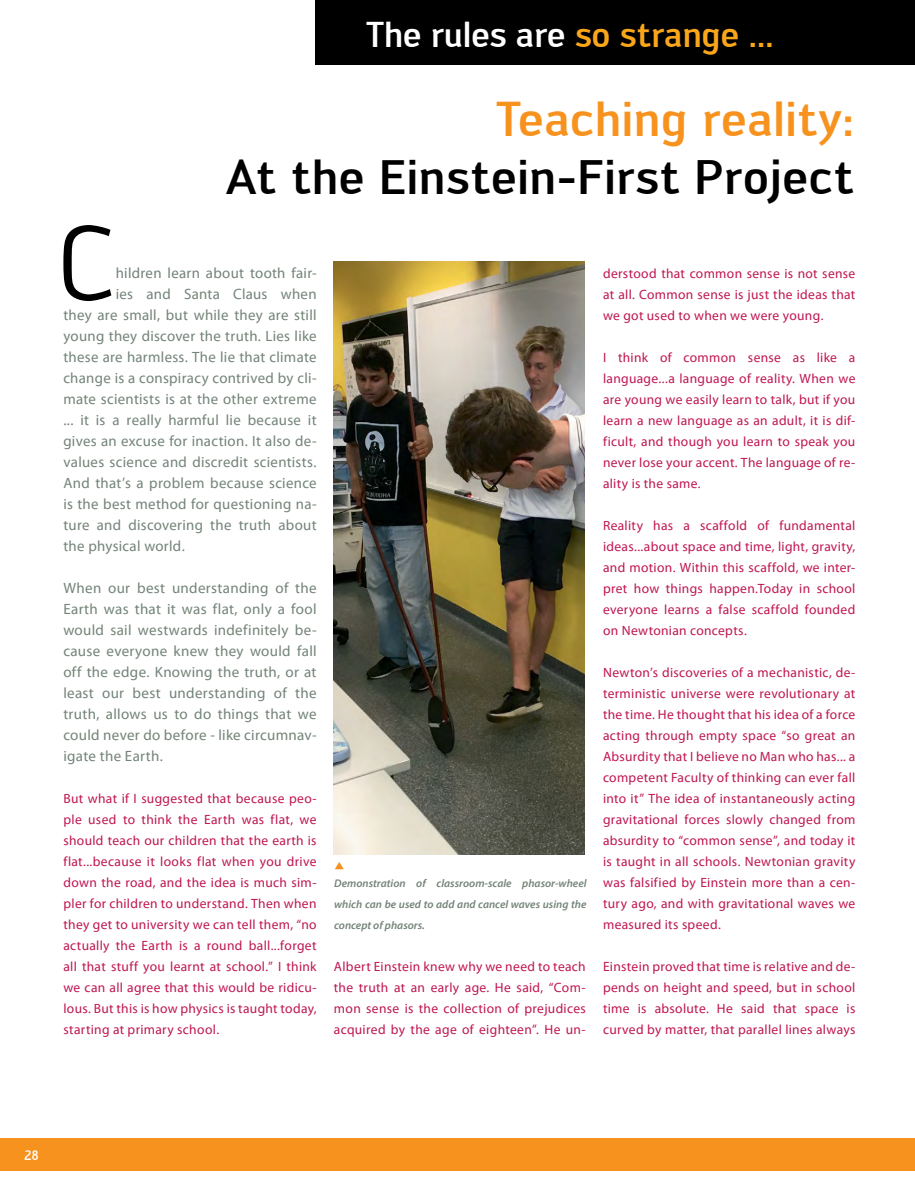
<style>
.page{position:relative;width:915px;height:1187px;background:#fff}
.page>*{position:absolute;margin:0;border:0;box-sizing:border-box;transform-origin:0 0}
.t1{font:104.85px "Engel";color:#000}
.t2{font:500 48px "Engel";letter-spacing:.005em;color:#000}
.t3{font:500 48px "Engel";color:#f7921e}
.t4{font:500 35.25px "Engel";letter-spacing:-.01em;color:#faa61a}
.t5{font:15px/21px "Myriad Pro";letter-spacing:.02em;color:#738478;text-align:justify}
.t6{font:13.5px/21px "Myriad Pro";letter-spacing:.025em;color:#bf1652;text-align:justify}
.t7{font:500 13.5px "Engel";color:#fff}
.t8{font:italic 600 11.25px/21px "Myriad Pro";color:#738478;text-align:justify}
.s1{color:#fff}
</style>
<div class="page">
<div style="left:0;top:1138px;width:914px;height:32px;background:#f7921e"></div>
<div style="left:315px;top:0;width:599px;height:65px;background:#000"></div>
<img style="left:333px;top:262px;width:251px;height:592px">
<svg style="left:335px;top:862px;width:9px;height:7px"></svg>
<h3 class="t4" style="left:366px;top:14px;width:409px"><span class="s1">The rules are</span> so strange ...</h3>
<h2 class="t3" style="left:496px;top:91px;width:359px">Teaching reality:</h2>
<h2 class="t2" style="left:226px;top:148px;width:629px">At the Einstein-First Project</h2>
<h1 class="t1" style="left:57px;top:203px;width:58px">C</h1>
<p class="t5" style="left:116px;top:262px;width:202px">hildren learn about tooth fair-</p>
<p class="t5" style="left:116px;top:283px;width:202px">ies and Santa Claus when</p>
<p class="t5" style="left:63px;top:304px;width:254px">they are small, but while they are still</p>
<p class="t5" style="left:63px;top:325px;width:254px">young they discover the truth. Lies like</p>
<p class="t5" style="left:63px;top:346px;width:254px">these are harmless. The lie that climate</p>
<p class="t5" style="left:63px;top:367px;width:254px">change is a conspiracy contrived by cli-</p>
<p class="t5" style="left:63px;top:388px;width:254px">mate scientists is at the other extreme</p>
<p class="t5" style="left:63px;top:409px;width:255px">... it is a really harmful lie because it</p>
<p class="t5" style="left:63px;top:430px;width:254px">gives an excuse for inaction. It also de-</p>
<p class="t5" style="left:63px;top:451px;width:254px">values science and discredit scientists.</p>
<p class="t5" style="left:63px;top:472px;width:254px">And that’s a problem because science</p>
<p class="t5" style="left:63px;top:493px;width:254px">is the best method for questioning na-</p>
<p class="t5" style="left:63px;top:514px;width:254px">ture and discovering the truth about</p>
<p class="t5" style="left:63px;top:535px;width:123px">the physical world.</p>
<p class="t5" style="left:63px;top:577px;width:255px">When our best understanding of the Earth was that it was flat, only a fool would sail westwards indefinitely be&shy;cause everyone knew they would fall off the edge. Knowing the truth, or at least our best understanding of the truth, allows us to do things that we could never do before - like circumnav&shy;igate the Earth.</p>
<p class="t6" style="left:63px;top:788px;width:255px">But what if I suggested that because peo&shy;ple used to think the Earth was flat, we should teach our children that the earth is flat...because it looks flat when you drive down the road, and the idea is much sim&shy;pler for children to understand. Then when they get to university we can tell them, “no actually the Earth is a round ball...forget all that stuff you learnt at school.” I think we can all agree that this would be ridicu&shy;lous. But this is how physics is taught today, starting at primary school.</p>
<p class="t8" style="left:334px;top:872px;width:254px">Demonstration of classroom-scale phasor-wheel which can be used to add and cancel waves using the concept of phasors.</p>
<p class="t6" style="left:334px;top:956px;width:253px">Albert Einstein knew why we need to teach the truth at an early age. He said, “Com&shy;mon sense is the collection of prejudices acquired by the age of eighteen”. He un-</p>
<p class="t6" style="left:603px;top:263px;width:254px">derstood that common sense is not sense at all. Common sense is just the ideas that we got used to when we were young.</p>
<p class="t6" style="left:603px;top:347px;width:254px">I think of common sense as like a language...a language of reality. When we are young we easily learn to talk, but if you learn a new language as an adult, it is dif&shy;ficult, and though you learn to speak you never lose your accent. The language of re&shy;ality is the same.</p>
<p class="t6" style="left:603px;top:515px;width:254px">Reality has a scaffold of fundamental ideas...about space and time, light, gravity, and motion. Within this scaffold, we inter&shy;pret how things happen.Today in school everyone learns a false scaffold founded on Newtonian concepts.</p>
<p class="t6" style="left:603px;top:662px;width:254px">Newton’s discoveries of a mechanistic, de&shy;terministic universe were revolutionary at the time. He thought that his idea of a force acting through empty space “so great an Absurdity that I believe no Man who has... a competent Faculty of thinking can ever fall into it” The idea of instantaneously acting gravitational forces slowly changed from absurdity to “common sense”, and today it is taught in all schools. Newtonian gravity was falsified by Einstein more than a cen&shy;tury ago, and with gravitational waves we measured its speed.</p>
<p class="t6" style="left:603px;top:956px;width:254px">Einstein proved that time is relative and de&shy;pends on height and speed, but in school time is absolute. He said that space is curved by matter, that parallel lines always</p>
<p class="t7" style="left:24px;top:1147px;width:16px">28</p>
</div>
